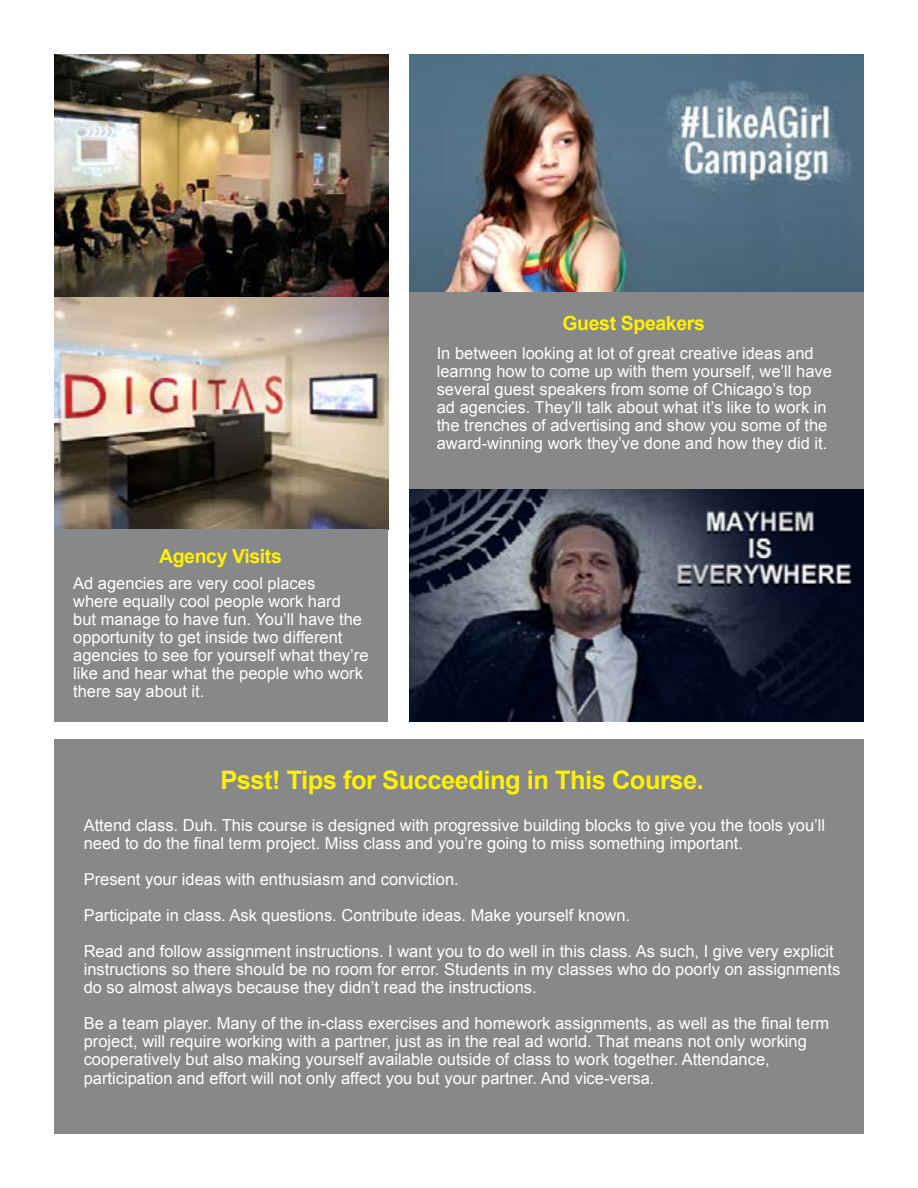
<style>
.page{position:relative;width:918px;height:1188px;background:#fff}
.page>*{position:absolute;margin:0;border:0;box-sizing:border-box;transform-origin:0 0}
.t1{font:700 25.5px "Arial";letter-spacing:-.02em;color:#fff200}
.t2{font:700 19.5px "Arial";letter-spacing:-.02em;color:#fff200}
.t3{font:16.5px/18px "Arial";color:#fff}
</style>
<div class="page">
<img style="left:54px;top:54px;width:334px;height:475px">
<div style="left:55px;top:529px;width:333px;height:193px;background:#86888a"></div>
<img style="left:410px;top:54px;width:454px;height:239px">
<img style="left:410px;top:489px;width:454px;height:233px">
<div style="left:410px;top:293px;width:454px;height:196px;background:#86888a"></div>
<div style="left:54px;top:740px;width:810px;height:394px;background:#86888a"></div>
<p class="t2" style="left:159px;top:545px;width:124px">Agency Visits</p>
<p class="t3" style="left:73px;top:574px;width:297px">Ad agencies are very cool places<br>where equally cool people work hard<br>but manage to have fun. You’ll have the opportunity to get inside two different agencies to see for yourself what they’re like and hear what the people who work there say about it.</p>
<p class="t2" style="left:563px;top:312px;width:144px">Guest Speakers</p>
<p class="t3" style="left:437px;top:344px;width:397px">In between looking at lot of great creative ideas and learnng how to come up with them yourself, we’ll have several guest speakers from some of Chicago’s top ad agencies. They’ll talk about what it’s like to work in the trenches of advertising and show you some of the award-winning work they’ve done and how they did it.</p>
<h1 class="t1" style="left:220px;top:766px;width:485px">Psst! Tips for Succeeding in This Course.</h1>
<p class="t3" style="left:84px;top:817px;width:743px">Attend class. Duh. This course is designed with progressive building blocks to give you the tools you’ll need to do the final term project. Miss class and you’re going to miss something important.</p>
<p class="t3" style="left:84px;top:862px;width:752px;line-height:36px">Present your ideas with enthusiasm and conviction.<br>Participate in class. Ask questions. Contribute ideas. Make yourself known.<br>Read and follow assignment instructions. I want you to do well in this class. As such, I give very explicit</p>
<p class="t3" style="left:84px;top:961px;width:758px">instructions so there should be no room for error. Students in my classes who do poorly on assignments do so almost always because they didn’t read the instructions.</p>
<p class="t3" style="left:84px;top:1015px;width:747px">Be a team player. Many of the in-class exercises and homework assignments, as well as the final term project, will require working with a partner, just as in the real ad world. That means not only working cooperatively but also making yourself available outside of class to work together. Attendance, participation and effort will not only affect you but your partner. And vice-versa.</p>
</div>
